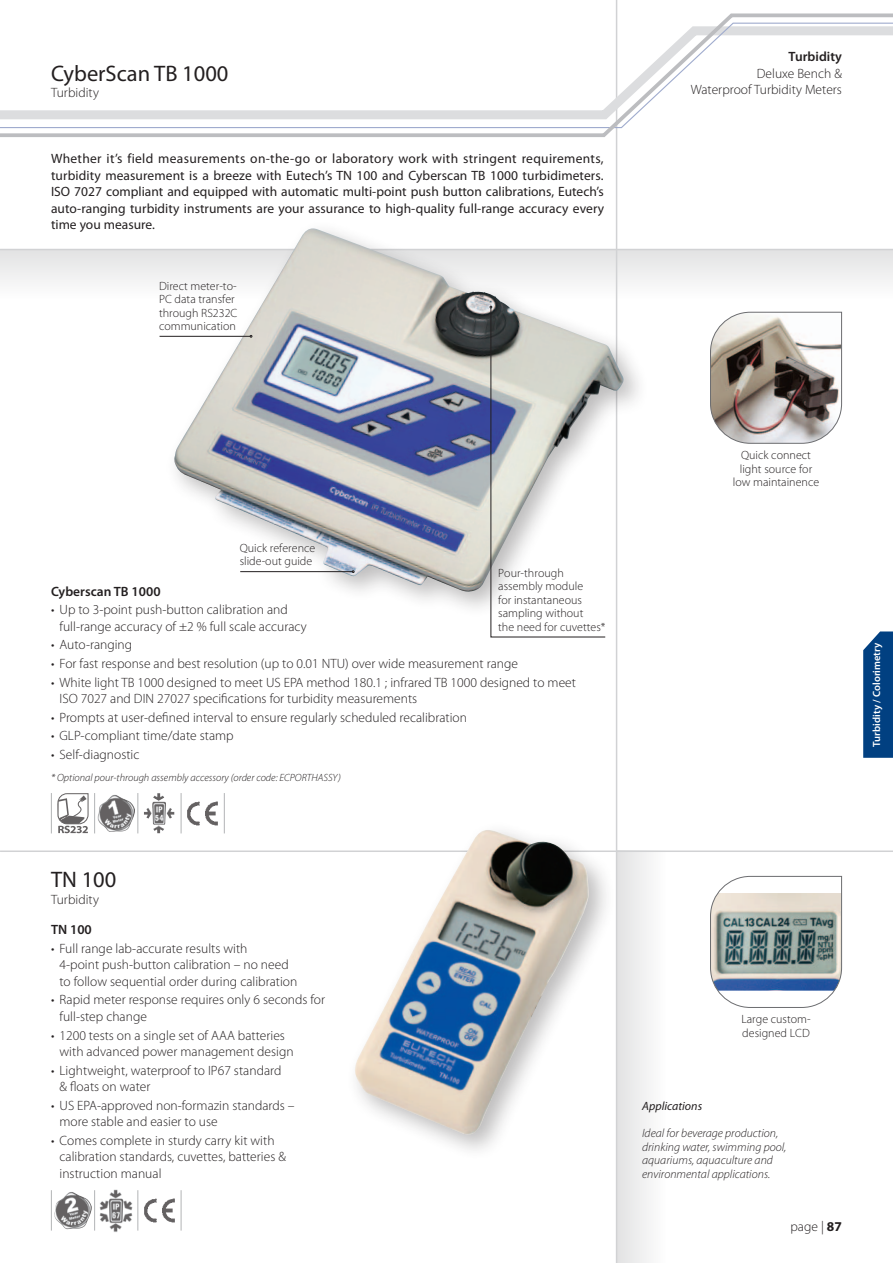
<style>
.page{position:relative;width:893px;height:1263px;background:#fff}
.page>*{position:absolute;margin:0;border:0;box-sizing:border-box;transform-origin:0 0}
.Subhead_2{font:22.5px "Myriad Pro";color:#231f20}
.bullet_text{font:300 13.5px/16.5px "Myriad Pro";color:#231f20}
.t1{font:13.5px/16.5px "Myriad Pro";letter-spacing:.005em;color:#231f20;text-align:justify}
.t2{font:600 13.5px "Myriad Pro";color:#231f20}
.t3{font:300 12px/13.5px "Myriad Pro";color:#231f20}
.application_text{font:italic 300 12px/13.5px "Myriad Pro";color:#231f20}
.Application{font:italic 12px "Myriad Pro";color:#231f20}
.t4{font:italic 300 10.5px "Myriad Pro";color:#231f20}
.t5{font:600 10.5px "Myriad Pro";color:#fff}
.s1{font-weight:700}
</style>
<div class="page">
<div style="left:616px;top:850px;width:56px;height:413px;background:linear-gradient(to right,#e2e2e3,#fff)"></div>
<div style="left:0;top:249px;width:893px;height:56px;background:linear-gradient(to bottom,#e2e2e3,#fff)"></div>
<hr style="left:616px;top:0;width:1px;height:1263px;background:#d1d2d4">
<svg style="left:51px;top:793px;width:174px;height:41px"></svg>
<svg style="left:51px;top:1189px;width:131px;height:43px"></svg>
<svg style="left:863px;top:631px;width:30px;height:127px;background:#0e4a87"></svg>
<hr style="left:0;top:850px;width:893px;height:2px;background:#d1d2d4">
<hr style="left:0;top:249px;width:893px;height:1px;background:#d1d2d4">
<svg style="left:0;top:12px;width:893px;height:127px"></svg>
<div style="left:346px;top:820px;width:270px;height:341px;background:#231f20;opacity:.3"></div>
<img style="left:354px;top:830px;width:235px;height:307px">
<div style="left:165px;top:219px;width:485px;height:399px;background:#231f20;opacity:.3"></div>
<img style="left:174px;top:228px;width:450px;height:365px">
<hr style="left:160px;top:336px;width:90px;height:1px;background:#231f20">
<hr style="left:240px;top:571px;width:112px;height:1px;background:#231f20">
<svg style="left:490px;top:306px;width:116px;height:331px"></svg>
<svg style="left:710px;top:311px;width:132px;height:133px"></svg>
<svg style="left:710px;top:876px;width:132px;height:132px"></svg>
<p class="Subhead_2" style="left:51px;top:59px;width:179px">CyberScan TB 1000</p>
<p class="bullet_text" style="left:51px;top:85px;width:49px">Turbidity</p>
<p class="t1" style="left:51px;top:150px;width:555px">Whether it’s field measurements on-the-go or laboratory work with stringent requirements, turbidity measurement is a breeze with Eutech’s TN 100 and Cyberscan TB 1000 turbidimeters.<br>ISO 7027 compliant and equipped with automatic multi-point push button calibrations, Eutech’s auto-ranging turbidity instruments are your assurance to high-quality full-range accuracy every time you measure.</p>
<p class="t3" style="left:159px;top:279px;width:80px">Direct meter-to-<br>PC data transfer through RS232C communication</p>
<p class="t2" style="left:789px;top:48px;width:55px">Turbidity</p>
<p class="bullet_text" style="left:691px;top:65px;width:153px;text-align:right">Deluxe Bench &amp;<br>Waterproof Turbidity Meters</p>
<p class="t3" style="left:240px;top:541px;width:77px">Quick reference slide-out guide</p>
<p class="t3" style="left:498px;top:566px;width:109px">Pour-through assembly module<br>for instantaneous sampling without<br>the need for cuvettes*</p>
<p class="t2" style="left:51px;top:582px;width:111px">Cyberscan TB 1000</p>
<p class="bullet_text" style="left:60px;top:602px;width:249px;text-indent:-9px">• Up to 3-point push-button calibration and full-range accuracy of ±2 % full scale accuracy</p>
<p class="bullet_text" style="left:51px;top:637px;width:83px">• Auto-ranging</p>
<p class="bullet_text" style="left:51px;top:655px;width:468px">• For fast response and best resolution (up to 0.01 NTU) over wide measurement range</p>
<p class="bullet_text" style="left:60px;top:674px;width:518px;text-indent:-9px">• White light TB 1000 designed to meet US EPA method 180.1 ; infrared TB 1000 designed to meet<br>ISO 7027 and DIN 27027 specifications for turbidity measurements</p>
<p class="bullet_text" style="left:51px;top:709px;width:418px">• Prompts at user-defined interval to ensure regularly scheduled recalibration</p>
<p class="bullet_text" style="left:51px;top:728px;width:184px">• GLP-compliant time/date stamp</p>
<p class="bullet_text" style="left:51px;top:746px;width:90px">• Self-diagnostic</p>
<p class="t4" style="left:51px;top:771px;width:291px">* Optional pour-through assembly accessory (order code: ECPORTHASSY)</p>
<p class="Subhead_2" style="left:51px;top:866px;width:67px">TN 100</p>
<p class="bullet_text" style="left:51px;top:891px;width:49px">Turbidity</p>
<p class="t2" style="left:51px;top:921px;width:42px">TN 100</p>
<p class="bullet_text" style="left:60px;top:940px;width:239px;text-indent:-9px">• Full range lab-accurate results with<br>4-point push-button calibration – no need to follow sequential order during calibration</p>
<p class="bullet_text" style="left:60px;top:992px;width:267px;text-indent:-9px">• Rapid meter response requires only 6 seconds for full-step change</p>
<p class="bullet_text" style="left:60px;top:1027px;width:236px;text-indent:-9px">• 1200 tests on a single set of AAA batteries with advanced power management design</p>
<p class="bullet_text" style="left:60px;top:1062px;width:223px;text-indent:-9px">• Lightweight, waterproof to IP67 standard &amp; floats on water</p>
<p class="bullet_text" style="left:60px;top:1097px;width:237px;text-indent:-9px">• US EPA-approved non-formazin standards – more stable and easier to use</p>
<p class="bullet_text" style="left:60px;top:1132px;width:228px;text-indent:-9px">• Comes complete in sturdy carry kit with calibration standards, cuvettes, batteries &amp; instruction manual</p>
<p class="t3" style="left:733px;top:448px;width:88px;text-align:center">Quick connect light source for low maintainence</p>
<p class="t5" style="left:870px;top:746px;width:105px;rotate:-90deg">Turbidity / Colorimetry</p>
<p class="t3" style="left:741px;top:1013px;width:71px">Large custom&shy;designed LCD</p>
<p class="Application" style="left:642px;top:1099px;width:62px">Applications</p>
<p class="application_text" style="left:642px;top:1127px;width:146px">Ideal for beverage production, drinking water, swimming pool, aquariums, aquaculture and environmental applications.</p>
<p class="bullet_text" style="left:790px;top:1218px;width:53px">page | <span class="s1">87</span></p>
</div>
